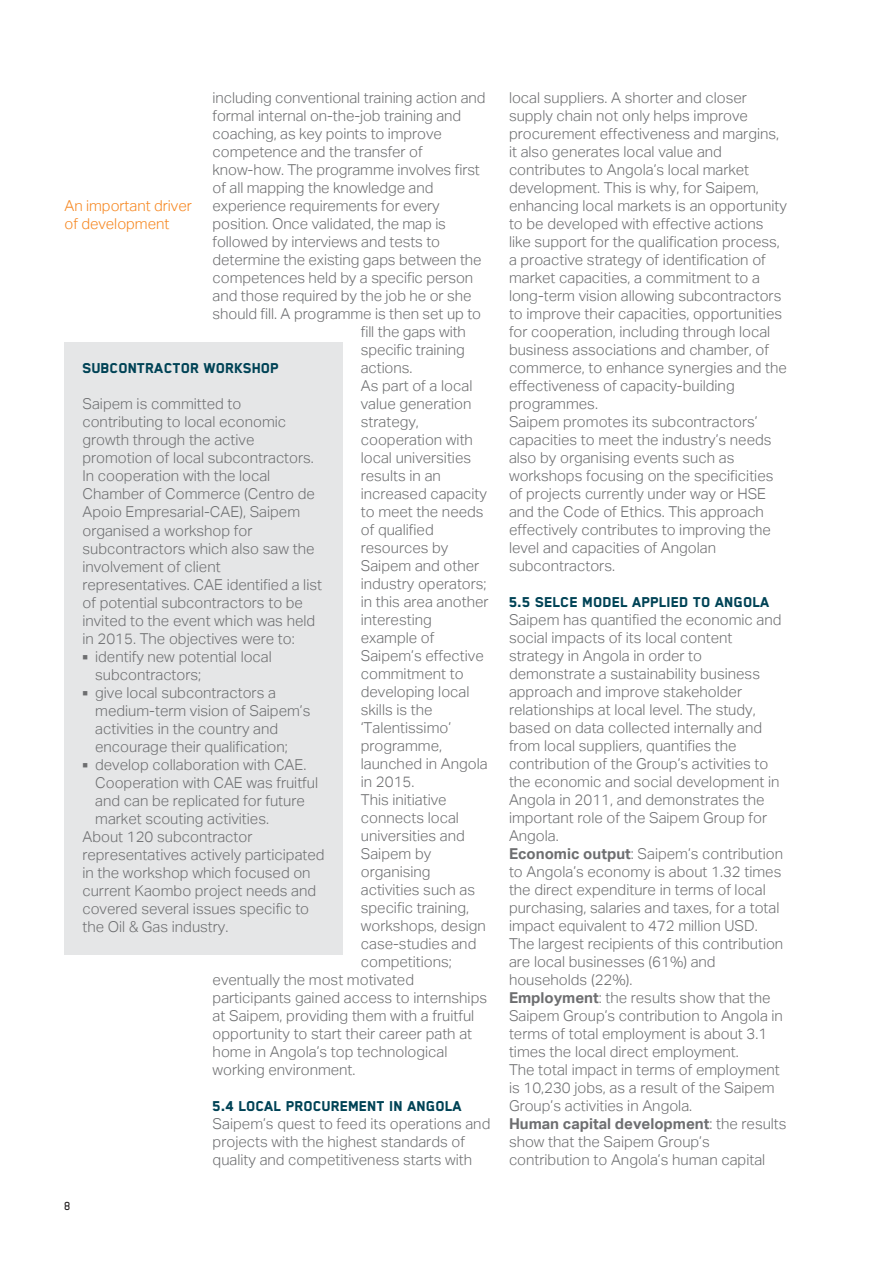
<style>
.page{position:relative;width:893px;height:1263px;background:#fff}
.page>*{position:absolute;margin:0;border:0;box-sizing:border-box;transform-origin:0 0}
.t1{font:800 16.5px "Blender Pro";color:#004356}
.t2{font:300 15px/18px "Aktiv Grotesk";color:#6d6e70}
.t3{font:300 15px/18px "Aktiv Grotesk";color:#f6861f}
.t4{font:500 13.5px "Blender Pro";color:#231f20;scale:.9 1}
.s1{font-weight:700}
</style>
<div class="page">
<div style="left:64px;top:342px;width:279px;height:613px;background:#e5e6e7"></div>
<p class="t2" style="left:213px;top:88px;width:274px">including conventional training action and</p>
<p class="t2" style="left:213px;top:106px;width:250px">formal internal on-the-job training and</p>
<p class="t2" style="left:213px;top:124px;width:231px">coaching, as key points to improve</p>
<p class="t2" style="left:213px;top:142px;width:211px">competence and the transfer of</p>
<p class="t2" style="left:213px;top:160px;width:269px">know-how. The programme involves first</p>
<p class="t2" style="left:213px;top:178px;width:222px">of all mapping the knowledge and</p>
<p class="t2" style="left:213px;top:196px;width:228px">experience requirements for every</p>
<p class="t2" style="left:213px;top:214px;width:235px">position. Once validated, the map is</p>
<p class="t2" style="left:213px;top:232px;width:229px">followed by interviews and tests to</p>
<p class="t2" style="left:213px;top:250px;width:270px">determine the existing gaps between the</p>
<p class="t2" style="left:213px;top:268px;width:262px">competences held by a specific person</p>
<p class="t2" style="left:213px;top:286px;width:260px">and those required by the job he or she</p>
<p class="t2" style="left:213px;top:304px;width:270px">should fill. A programme is then set up to</p>
<p class="t2" style="left:361px;top:322px;width:107px">fill the gaps with</p>
<p class="t2" style="left:361px;top:340px;width:105px">specific training</p>
<p class="t2" style="left:361px;top:358px;width:53px">actions.</p>
<p class="t2" style="left:361px;top:376px;width:113px">As part of a local</p>
<p class="t2" style="left:361px;top:394px;width:112px">value generation</p>
<p class="t2" style="left:361px;top:412px;width:60px">strategy,</p>
<p class="t2" style="left:361px;top:430px;width:114px">cooperation with</p>
<p class="t2" style="left:361px;top:448px;width:112px">local universities</p>
<p class="t2" style="left:361px;top:466px;width:82px">results in an</p>
<p class="t2" style="left:361px;top:484px;width:128px">increased capacity</p>
<p class="t2" style="left:361px;top:502px;width:124px">to meet the needs</p>
<p class="t2" style="left:361px;top:520px;width:74px">of qualified</p>
<p class="t2" style="left:361px;top:538px;width:89px">resources by</p>
<p class="t2" style="left:361px;top:556px;width:120px">Saipem and other</p>
<p class="t2" style="left:361px;top:574px;width:127px">industry operators;</p>
<p class="t2" style="left:361px;top:592px;width:129px">in this area another</p>
<p class="t2" style="left:361px;top:610px;width:73px">interesting</p>
<p class="t2" style="left:361px;top:628px;width:75px">example of</p>
<p class="t2" style="left:361px;top:646px;width:124px">Saipem’s effective</p>
<p class="t2" style="left:361px;top:664px;width:104px">commitment to</p>
<p class="t2" style="left:361px;top:682px;width:110px">developing local</p>
<p class="t2" style="left:361px;top:700px;width:73px">skills is the</p>
<p class="t2" style="left:361px;top:718px;width:92px">‘Talentissimo’</p>
<p class="t2" style="left:361px;top:736px;width:83px">programme,</p>
<p class="t2" style="left:361px;top:754px;width:128px">launched in Angola</p>
<p class="t2" style="left:361px;top:772px;width:55px">in 2015.</p>
<p class="t2" style="left:361px;top:790px;width:87px">This initiative</p>
<p class="t2" style="left:361px;top:808px;width:100px">connects local</p>
<p class="t2" style="left:361px;top:826px;width:106px">universities and</p>
<p class="t2" style="left:361px;top:844px;width:72px">Saipem by</p>
<p class="t2" style="left:361px;top:862px;width:71px">organising</p>
<p class="t2" style="left:361px;top:880px;width:116px">activities such as</p>
<p class="t2" style="left:361px;top:898px;width:110px">specific training,</p>
<p class="t2" style="left:361px;top:916px;width:127px">workshops, design</p>
<p class="t2" style="left:361px;top:934px;width:117px">case-studies and</p>
<p class="t2" style="left:361px;top:952px;width:93px">competitions;</p>
<p class="t2" style="left:213px;top:970px;width:203px">eventually the most motivated</p>
<p class="t2" style="left:213px;top:988px;width:276px">participants gained access to internships</p>
<p class="t2" style="left:213px;top:1006px;width:263px">at Saipem, providing them with a fruitful</p>
<p class="t2" style="left:213px;top:1024px;width:261px">opportunity to start their career path at</p>
<p class="t2" style="left:213px;top:1042px;width:236px">home in Angola’s top technological</p>
<p class="t2" style="left:213px;top:1060px;width:144px">working environment.</p>
<p class="t1" style="left:213px;top:1096px;width:251px">5.4 LOCAL PROCUREMENT IN ANGOLA</p>
<p class="t2" style="left:213px;top:1114px;width:279px">Saipem’s quest to feed its operations and projects with the highest standards of quality and competitiveness starts with</p>
<p class="t3" style="left:64px;top:196px;width:129px">An important driver of development</p>
<p class="t1" style="left:82px;top:358px;width:198px">SUBCONTRACTOR WORKSHOP</p>
<p class="t2" style="left:82px;top:395px;width:241px">Saipem is committed to contributing to local economic growth through the active promotion of local subcontractors.<br>In cooperation with the local<br>Chamber of Commerce (Centro de<br>Apoio Empresarial-CAE), Saipem organised a workshop for subcontractors which also saw the involvement of client representatives. CAE identified a list of potential subcontractors to be invited to the event which was held in 2015. The objectives were to:</p>
<p class="t2" style="left:95px;top:647px;width:178px;text-indent:-13px">■ identify new potential local subcontractors;</p>
<p class="t2" style="left:95px;top:683px;width:217px;text-indent:-13px">■ give local subcontractors a medium-term vision of Saipem’s activities in the country and encourage their qualification;</p>
<p class="t2" style="left:82px;top:755px;width:225px">■ develop collaboration with CAE.</p>
<p class="t2" style="left:95px;top:773px;width:224px">Cooperation with CAE was fruitful</p>
<p class="t2" style="left:95px;top:791px;width:211px">and can be replicated for future</p>
<p class="t2" style="left:95px;top:809px;width:175px">market scouting activities.</p>
<p class="t2" style="left:82px;top:827px;width:172px">About 120 subcontractor</p>
<p class="t2" style="left:82px;top:845px;width:244px">representatives actively participated</p>
<p class="t2" style="left:82px;top:863px;width:230px">in the workshop which focused on</p>
<p class="t2" style="left:82px;top:881px;width:235px">current Kaombo project needs and</p>
<p class="t2" style="left:82px;top:899px;width:228px">covered several issues specific to</p>
<p class="t2" style="left:82px;top:917px;width:147px">the Oil &amp; Gas industry.</p>
<p class="t4" style="left:64px;top:1200px;width:8px">8</p>
<p class="t2" style="left:509px;top:88px;width:279px">local suppliers. A shorter and closer supply chain not only helps improve procurement effectiveness and margins, it also generates local value and contributes to Angola’s local market development. This is why, for Saipem, enhancing local markets is an opportunity to be developed with effective actions like support for the qualification process, a proactive strategy of identification of market capacities, a commitment to a long-term vision allowing subcontractors to improve their capacities, opportunities for cooperation, including through local business associations and chamber, of commerce, to enhance synergies and the effectiveness of capacity-building programmes.<br>Saipem promotes its subcontractors’ capacities to meet the industry’s needs also by organising events such as workshops focusing on the specificities of projects currently under way or HSE and the Code of Ethics. This approach effectively contributes to improving the level and capacities of Angolan subcontractors.</p>
<p class="t1" style="left:509px;top:592px;width:262px">5.5 SELCE MODEL APPLIED TO ANGOLA</p>
<p class="t2" style="left:509px;top:610px;width:279px">Saipem has quantified the economic and social impacts of its local content strategy in Angola in order to demonstrate a sustainability business approach and improve stakeholder relationships at local level. The study, based on data collected internally and from local suppliers, quantifies the contribution of the Group’s activities to the economic and social development in Angola in 2011, and demonstrates the important role of the Saipem Group for Angola.<br><span class="s1">Economic output</span>: Saipem’s contribution to Angola’s economy is about 1.32 times the direct expenditure in terms of local purchasing, salaries and taxes, for a total impact equivalent to 472 million USD.<br>The largest recipients of this contribution are local businesses (61%) and households (22%).<br><span class="s1">Employment</span>: the results show that the Saipem Group’s contribution to Angola in terms of total employment is about 3.1 times the local direct employment.<br>The total impact in terms of employment is 10,230 jobs, as a result of the Saipem Group’s activities in Angola.<br><span class="s1">Human capital development</span>: the results show that the Saipem Group’s contribution to Angola’s human capital</p>
</div>
